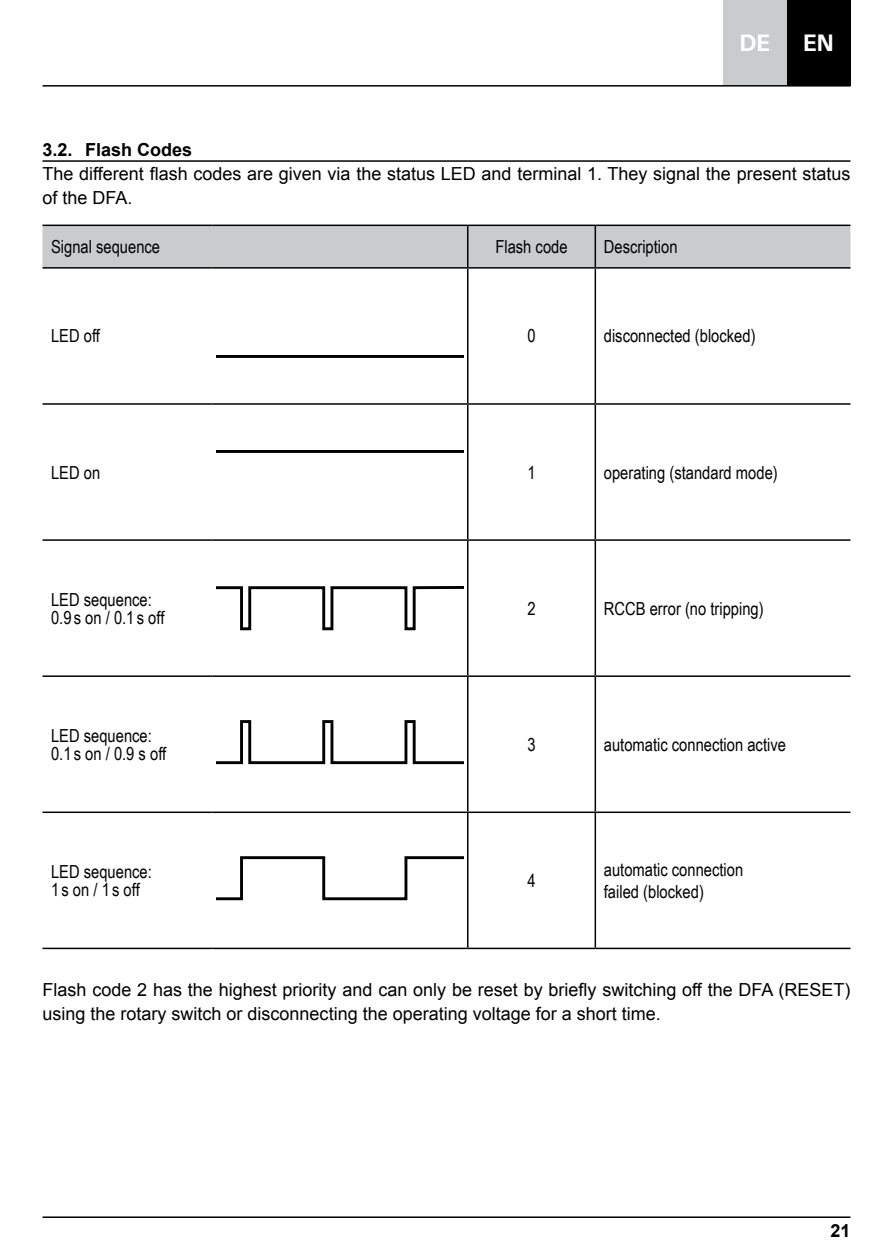
<style>
.page{position:relative;width:893px;height:1259px;background:#fff}
.page>*{position:absolute;margin:0;border:0;box-sizing:border-box;transform-origin:0 0}
.t1{font:700 24px "Univers";color:#fff}
.t2{font:18px/18px "Arial Narrow";color:#000}
.t3{font:18px/24px "Arial";color:#000}
.t4{font:700 18px "Arial";color:#000}
</style>
<div class="page">
<hr style="left:43px;top:160px;width:807px;height:2px;background:#000">
<div style="left:43px;top:226px;width:807px;height:41px;background:#cacbcd"></div>
<hr style="left:43px;top:225px;width:170px;height:1px;background:#000">
<hr style="left:213px;top:225px;width:255px;height:1px;background:#000">
<hr style="left:468px;top:225px;width:127px;height:1px;background:#000">
<hr style="left:467px;top:226px;width:1px;height:41px;background:#000">
<hr style="left:595px;top:225px;width:255px;height:1px;background:#000">
<hr style="left:595px;top:226px;width:1px;height:41px;background:#000">
<hr style="left:43px;top:267px;width:170px;height:2px;background:#000">
<hr style="left:213px;top:267px;width:255px;height:2px;background:#000">
<hr style="left:468px;top:267px;width:127px;height:2px;background:#000">
<hr style="left:595px;top:267px;width:255px;height:2px;background:#000">
<hr style="left:467px;top:269px;width:1px;height:134px;background:#000">
<hr style="left:595px;top:269px;width:1px;height:134px;background:#000">
<hr style="left:43px;top:403px;width:170px;height:2px;background:#000">
<hr style="left:213px;top:403px;width:255px;height:2px;background:#000">
<hr style="left:467px;top:405px;width:1px;height:134px;background:#000">
<hr style="left:468px;top:403px;width:127px;height:2px;background:#000">
<hr style="left:595px;top:405px;width:1px;height:134px;background:#000">
<hr style="left:595px;top:403px;width:255px;height:2px;background:#000">
<hr style="left:43px;top:539px;width:170px;height:2px;background:#000">
<hr style="left:213px;top:539px;width:255px;height:2px;background:#000">
<hr style="left:467px;top:541px;width:1px;height:134px;background:#000">
<hr style="left:468px;top:539px;width:127px;height:2px;background:#000">
<hr style="left:595px;top:541px;width:1px;height:134px;background:#000">
<hr style="left:595px;top:539px;width:255px;height:2px;background:#000">
<hr style="left:43px;top:675px;width:170px;height:2px;background:#000">
<hr style="left:213px;top:675px;width:255px;height:2px;background:#000">
<hr style="left:467px;top:677px;width:1px;height:134px;background:#000">
<hr style="left:468px;top:675px;width:127px;height:2px;background:#000">
<hr style="left:595px;top:677px;width:1px;height:134px;background:#000">
<hr style="left:595px;top:675px;width:255px;height:2px;background:#000">
<hr style="left:43px;top:811px;width:170px;height:2px;background:#000">
<hr style="left:43px;top:947px;width:170px;height:2px;background:#000">
<hr style="left:213px;top:811px;width:255px;height:2px;background:#000">
<hr style="left:213px;top:947px;width:255px;height:2px;background:#000">
<hr style="left:467px;top:813px;width:1px;height:134px;background:#000">
<hr style="left:468px;top:811px;width:127px;height:2px;background:#000">
<hr style="left:468px;top:947px;width:127px;height:2px;background:#000">
<hr style="left:595px;top:813px;width:1px;height:134px;background:#000">
<hr style="left:595px;top:811px;width:255px;height:2px;background:#000">
<hr style="left:595px;top:947px;width:255px;height:2px;background:#000">
<hr style="left:217px;top:355px;width:246px;height:3px;background:#000">
<hr style="left:217px;top:450px;width:246px;height:3px;background:#000">
<svg style="left:217px;top:586px;width:246px;height:45px"></svg>
<svg style="left:217px;top:720px;width:246px;height:45px"></svg>
<svg style="left:217px;top:856px;width:246px;height:45px"></svg>
<div style="left:787px;top:0;width:63px;height:86px;background:#000"></div>
<div style="left:723px;top:0;width:64px;height:86px;background:#cacbcd"></div>
<hr style="left:43px;top:1216px;width:807px;height:2px;background:#000">
<hr style="left:43px;top:85px;width:807px;height:2px;background:#000">
<h1 class="t1" style="left:739px;top:27px;width:32px">DE</h1>
<h1 class="t1" style="left:803px;top:27px;width:32px">EN</h1>
<p class="t4" style="left:43px;top:138px;width:151px">3.2. Flash Codes</p>
<p class="t3" style="left:43px;top:162px;width:809px">The different flash codes are given via the status LED and terminal 1. They signal the present status of the DFA.</p>
<p class="t2" style="left:51px;top:237px;width:111px">Signal sequence</p>
<p class="t2" style="left:495px;top:237px;width:74px">Flash code</p>
<p class="t2" style="left:604px;top:237px;width:75px">Description</p>
<p class="t2" style="left:51px;top:326px;width:50px">LED off</p>
<p class="t2" style="left:527px;top:326px;width:10px">0</p>
<p class="t2" style="left:604px;top:326px;width:153px">disconnected (blocked)</p>
<p class="t2" style="left:51px;top:462px;width:51px">LED on</p>
<p class="t2" style="left:527px;top:462px;width:10px">1</p>
<p class="t2" style="left:604px;top:462px;width:175px">operating (standard mode)</p>
<p class="t2" style="left:51px;top:589px;width:115px">LED sequence:<br>0.9 s on / 0.1 s off</p>
<p class="t2" style="left:527px;top:598px;width:10px">2</p>
<p class="t2" style="left:604px;top:598px;width:161px">RCCB error (no tripping)</p>
<p class="t2" style="left:51px;top:726px;width:117px">LED sequence:<br>0.1 s on / 0.9 s off</p>
<p class="t2" style="left:527px;top:735px;width:10px">3</p>
<p class="t2" style="left:604px;top:735px;width:184px">automatic connection active</p>
<p class="t2" style="left:51px;top:862px;width:102px">LED sequence:<br>1 s on / 1 s off</p>
<p class="t2" style="left:527px;top:871px;width:10px">4</p>
<p class="t2" style="left:604px;top:858px;width:141px;line-height:21.6px">automatic connection failed (blocked)</p>
<p class="t3" style="left:43px;top:978px;width:809px">Flash code 2 has the highest priority and can only be reset by briefly switching off the DFA (RESET) using the rotary switch or disconnecting the operating voltage for a short time.</p>
<p class="t4" style="left:830px;top:1219px;width:22px">21</p>
</div>
